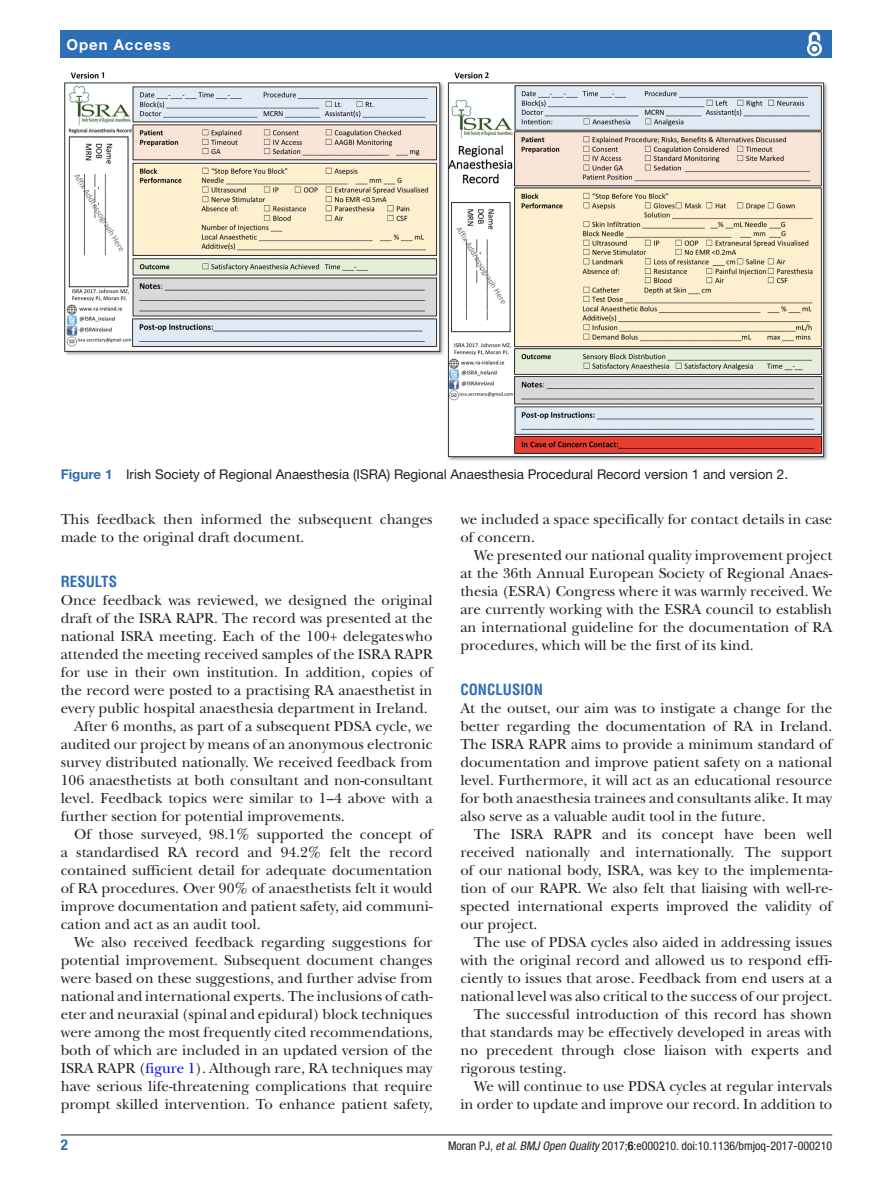
<style>
.page{position:relative;width:893px;height:1191px;background:#fff}
.page>*{position:absolute;margin:0;border:0;box-sizing:border-box;transform-origin:0 0}
.t1{font:15px/18px "New Baskerville";color:#231f20;text-align:justify}
.t2{font:700 condensed 15px "Helvetica LT Std";color:#2e6eb7}
.t3{font:700 15px "Helvetica Neue LT Std";letter-spacing:.065em;color:#fff}
.t4{font:700 condensed 15px "Helvetica Neue LT Std";color:#2e6eb7}
.t5{font:13.5px "Helvetica Neue LT Std";color:#231f20}
.t6{font:condensed 12px "Helvetica Neue LT Std";color:#231f20}
.s1{font-weight:700;color:#2e6eb7}
.s2{color:#00f}
.s3{font-style:italic}
.s4{font-weight:700}
</style>
<div class="page">
<hr style="left:61px;top:1134px;width:771px;height:1px;background:#231f20">
<div style="left:61px;top:31px;width:771px;height:27px;background:#2e6eb7"></div>
<svg style="left:807px;top:31px;width:15px;height:26px"></svg>
<img style="left:64px;top:73px;width:764px;height:388px">
<p class="t3" style="left:66px;top:35px;width:106px">Open Access</p>
<p class="t5" style="left:61px;top:466px;width:729px"><span class="s1">Figure 1</span> Irish Society of Regional Anaesthesia (ISRA) Regional Anaesthesia Procedural Record version 1 and version 2.</p>
<p class="t1" style="left:61px;top:510px;width:373px">This feedback then informed the subsequent changes made to the original draft document.</p>
<p class="t2" style="left:61px;top:572px;width:56px">RESULTS</p>
<p class="t1" style="left:61px;top:591px;width:373px">Once feedback was reviewed, we designed the original</p>
<p class="t1" style="left:61px;top:609px;width:373px">draft of the ISRA RAPR. The record was presented at the</p>
<p class="t1" style="left:61px;top:627px;width:373px">national ISRA meeting. Each of the 100+ delegateswho</p>
<p class="t1" style="left:61px;top:645px;width:373px">attended the meeting received samples of the ISRA RAPR</p>
<p class="t1" style="left:61px;top:663px;width:373px">for use in their own institution. In addition, copies of</p>
<p class="t1" style="left:61px;top:681px;width:373px">the record were posted to a practising RA anaesthetist in</p>
<p class="t1" style="left:61px;top:699px;width:368px">every public hospital anaesthesia department in Ireland.</p>
<p class="t1" style="left:74px;top:717px;width:360px">After 6 months, as part of a subsequent PDSA cycle, we</p>
<p class="t1" style="left:61px;top:735px;width:373px">audited our project by means of an anonymous electronic</p>
<p class="t1" style="left:61px;top:753px;width:373px">survey distributed nationally. We received feedback from</p>
<p class="t1" style="left:61px;top:771px;width:373px">106 anaesthetists at both consultant and non-consultant</p>
<p class="t1" style="left:61px;top:789px;width:373px">level. Feedback topics were similar to 1–4 above with a</p>
<p class="t1" style="left:61px;top:807px;width:286px">further section for potential improvements.</p>
<p class="t1" style="left:74px;top:825px;width:360px">Of those surveyed, 98.1% supported the concept of</p>
<p class="t1" style="left:61px;top:843px;width:373px">a standardised RA record and 94.2% felt the record</p>
<p class="t1" style="left:61px;top:861px;width:373px">contained sufficient detail for adequate documentation</p>
<p class="t1" style="left:61px;top:879px;width:373px">of RA procedures. Over 90% of anaesthetists felt it would</p>
<p class="t1" style="left:61px;top:897px;width:373px">improve documentation and patient safety, aid communi-</p>
<p class="t1" style="left:61px;top:915px;width:201px">cation and act as an audit tool.</p>
<p class="t1" style="left:74px;top:933px;width:360px">We also received feedback regarding suggestions for</p>
<p class="t1" style="left:61px;top:951px;width:373px">potential improvement. Subsequent document changes</p>
<p class="t1" style="left:61px;top:969px;width:373px">were based on these suggestions, and further advise from</p>
<p class="t1" style="left:61px;top:987px;width:373px">national and international experts. The inclusions of cath-</p>
<p class="t1" style="left:61px;top:1005px;width:373px">eter and neuraxial (spinal and epidural) block techniques</p>
<p class="t1" style="left:61px;top:1023px;width:373px">were among the most frequently cited recommendations,</p>
<p class="t1" style="left:61px;top:1041px;width:373px">both of which are included in an updated version of the</p>
<p class="t1" style="left:61px;top:1059px;width:373px">ISRA RAPR (<span class="s2">figure 1</span>). Although rare, RA techniques may</p>
<p class="t1" style="left:61px;top:1077px;width:373px">have serious life-threatening complications that require</p>
<p class="t1" style="left:61px;top:1095px;width:373px">prompt skilled intervention. To enhance patient safety,</p>
<p class="t1" style="left:460px;top:510px;width:373px">we included a space specifically for contact details in case of concern.</p>
<p class="t1" style="left:460px;top:546px;width:373px;text-indent:13px">We presented our national quality improvement project at the 36th Annual European Society of Regional Anaes&shy;thesia (ESRA) Congress where it was warmly received. We are currently working with the ESRA council to establish an international guideline for the documentation of RA procedures, which will be the first of its kind.</p>
<p class="t2" style="left:460px;top:680px;width:84px">CONCLUSION</p>
<p class="t1" style="left:460px;top:699px;width:373px">At the outset, our aim was to instigate a change for the better regarding the documentation of RA in Ireland.<br>The ISRA RAPR aims to provide a minimum standard of documentation and improve patient safety on a national level. Furthermore, it will act as an educational resource for both anaesthesia trainees and consultants alike. It may also serve as a valuable audit tool in the future.</p>
<p class="t1" style="left:460px;top:825px;width:373px;text-indent:13px">The ISRA RAPR and its concept have been well received nationally and internationally. The support of our national body, ISRA, was key to the implementa&shy;tion of our RAPR. We also felt that liaising with well-re&shy;spected international experts improved the validity of our project.</p>
<p class="t1" style="left:474px;top:933px;width:360px">The use of PDSA cycles also aided in addressing issues</p>
<p class="t1" style="left:460px;top:951px;width:373px">with the original record and allowed us to respond effi-</p>
<p class="t1" style="left:460px;top:969px;width:373px">ciently to issues that arose. Feedback from end users at a</p>
<p class="t1" style="left:460px;top:987px;width:373px">national level was also critical to the success of our project.</p>
<p class="t1" style="left:474px;top:1005px;width:360px">The successful introduction of this record has shown</p>
<p class="t1" style="left:460px;top:1023px;width:373px">that standards may be effectively developed in areas with</p>
<p class="t1" style="left:460px;top:1041px;width:373px">no precedent through close liaison with experts and</p>
<p class="t1" style="left:460px;top:1059px;width:108px">rigorous testing.</p>
<p class="t1" style="left:474px;top:1077px;width:360px">We will continue to use PDSA cycles at regular intervals</p>
<p class="t1" style="left:460px;top:1095px;width:373px">in order to update and improve our record. In addition to</p>
<p class="t4" style="left:61px;top:1135px;width:9px">2</p>
<p class="t6" style="left:448px;top:1138px;width:386px">Moran PJ, <span class="s3">et al</span>. <span class="s3">BMJ Open Quality</span> 2017;<span class="s4">6</span>:e000210. doi:10.1136/bmjoq-2017-000210</p>
</div>
